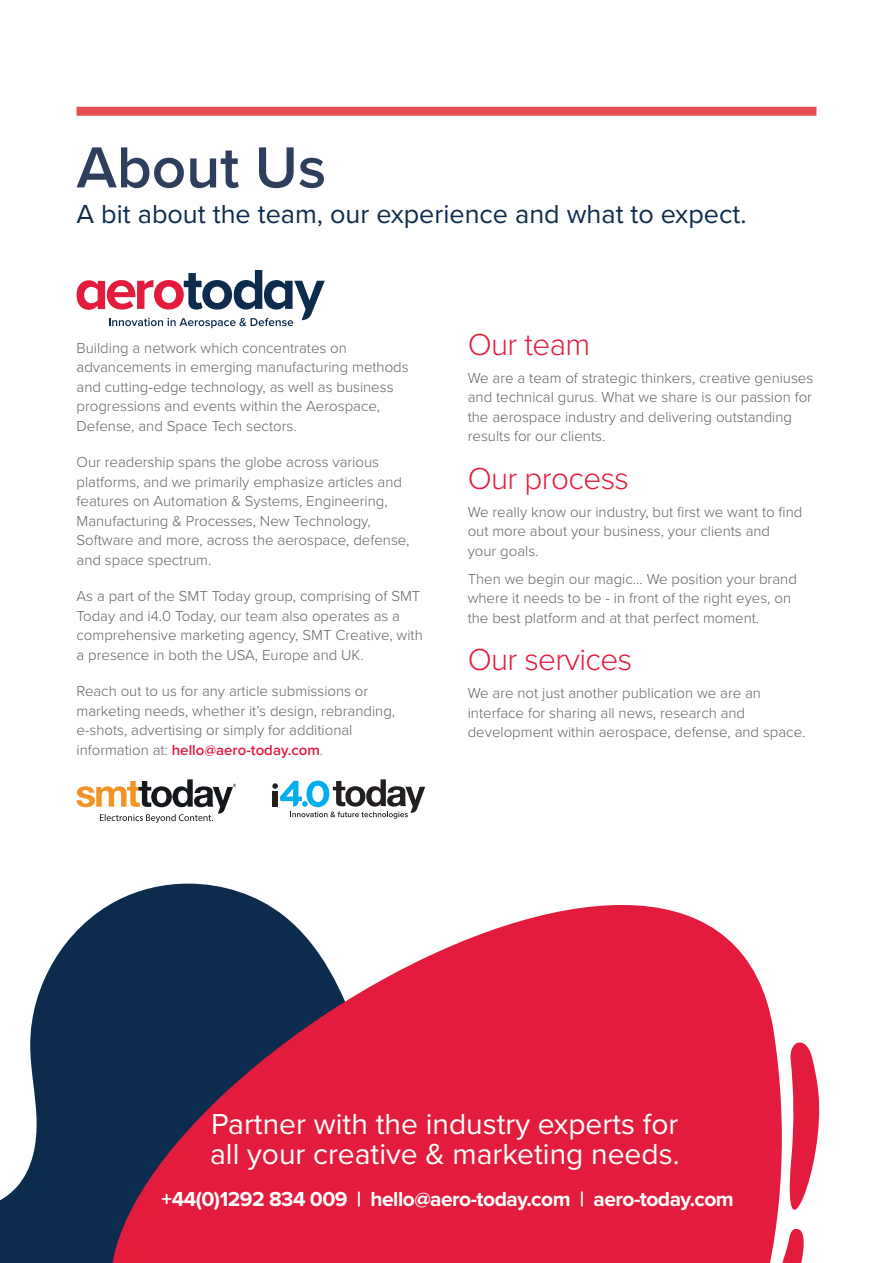
<style>
.page{position:relative;width:893px;height:1263px;background:#fff}
.page>*{position:absolute;margin:0;border:0;box-sizing:border-box;transform-origin:0 0}
.t1{font:600 60px "Proxima Nova";color:#2d3f5d}
.t2{font:300 31.5px "Proxima Nova";letter-spacing:-.02em;color:#e31c3d}
.t3{font:30px/30px "Proxima Nova";color:#fff}
.t4{font:27px "Proxima Nova";color:#0d2c4d}
.t5{font:700 21px "Proxima Nova";letter-spacing:-.025em;color:#fff}
.t6{font:300 15px/19.5px "Proxima Nova";color:#656463}
.s1{font-weight:600;color:#e31c3d}
</style>
<div class="page">
<svg style="left:77px;top:779px;width:159px;height:44px"></svg>
<div style="left:77px;top:107px;width:739px;height:9px;background:#e74d51"></div>
<svg style="left:272px;top:779px;width:153px;height:40px"></svg>
<svg style="left:0;top:884px;width:248px;height:379px"></svg>
<svg style="left:54px;top:895px;width:721px;height:368px;background:#b23452"></svg>
<svg style="left:772px;top:1035px;width:48px;height:228px"></svg>
<svg style="left:77px;top:270px;width:248px;height:58px"></svg>
<p class="t1" style="left:77px;top:123px;width:251px">About Us</p>
<p class="t4" style="left:77px;top:194px;width:671px">A bit about the team, our experience and what to expect.</p>
<p class="t6" style="left:77px;top:337px;width:334px">Building a network which concentrates on advancements in emerging manufacturing methods and cutting-edge technology, as well as business progressions and events within the Aerospace, Defense, and Space Tech sectors.</p>
<p class="t6" style="left:77px;top:452px;width:335px">Our readership spans the globe across various platforms, and we primarily emphasize articles and features on Automation &amp; Systems, Engineering, Manufacturing &amp; Processes, New Technology, Software and more, across the aerospace, defense, and space spectrum.</p>
<p class="t6" style="left:77px;top:586px;width:348px">As a part of the SMT Today group, comprising of SMT Today and i4.0 Today, our team also operates as a comprehensive marketing agency, SMT Creative, with a presence in both the USA, Europe and UK.</p>
<p class="t6" style="left:77px;top:681px;width:320px">Reach out to us for any article submissions or marketing needs, whether it’s design, rebranding, e-shots, advertising or simply for additional information at: <span class="s1">hello@aero-today.com</span>.</p>
<p class="t2" style="left:468px;top:321px;width:124px">Our team</p>
<p class="t6" style="left:468px;top:367px;width:347px">We are a team of strategic thinkers, creative geniuses and technical gurus. What we share is our passion for the aerospace industry and delivering outstanding results for our clients.</p>
<p class="t2" style="left:468px;top:455px;width:163px">Our process</p>
<p class="t6" style="left:468px;top:501px;width:336px">We really know our industry, but first we want to find out more about your business, your clients and your goals.</p>
<p class="t6" style="left:468px;top:568px;width:331px">Then we begin our magic... We position your brand where it needs to be - in front of the right eyes, on the best platform and at that perfect moment.</p>
<p class="t2" style="left:468px;top:636px;width:166px">Our services</p>
<p class="t6" style="left:468px;top:683px;width:339px">We are not just another publication we are an interface for sharing all news, research and development within aerospace, defense, and space.</p>
<p class="t3" style="left:210px;top:1108px;width:471px">Partner with the industry experts for all your creative &amp; marketing needs.</p>
<p class="t5" style="left:162px;top:1183px;width:574px">+44(0)1292 834 009 | hello@aero-today.com | aero-today.com</p>
</div>
